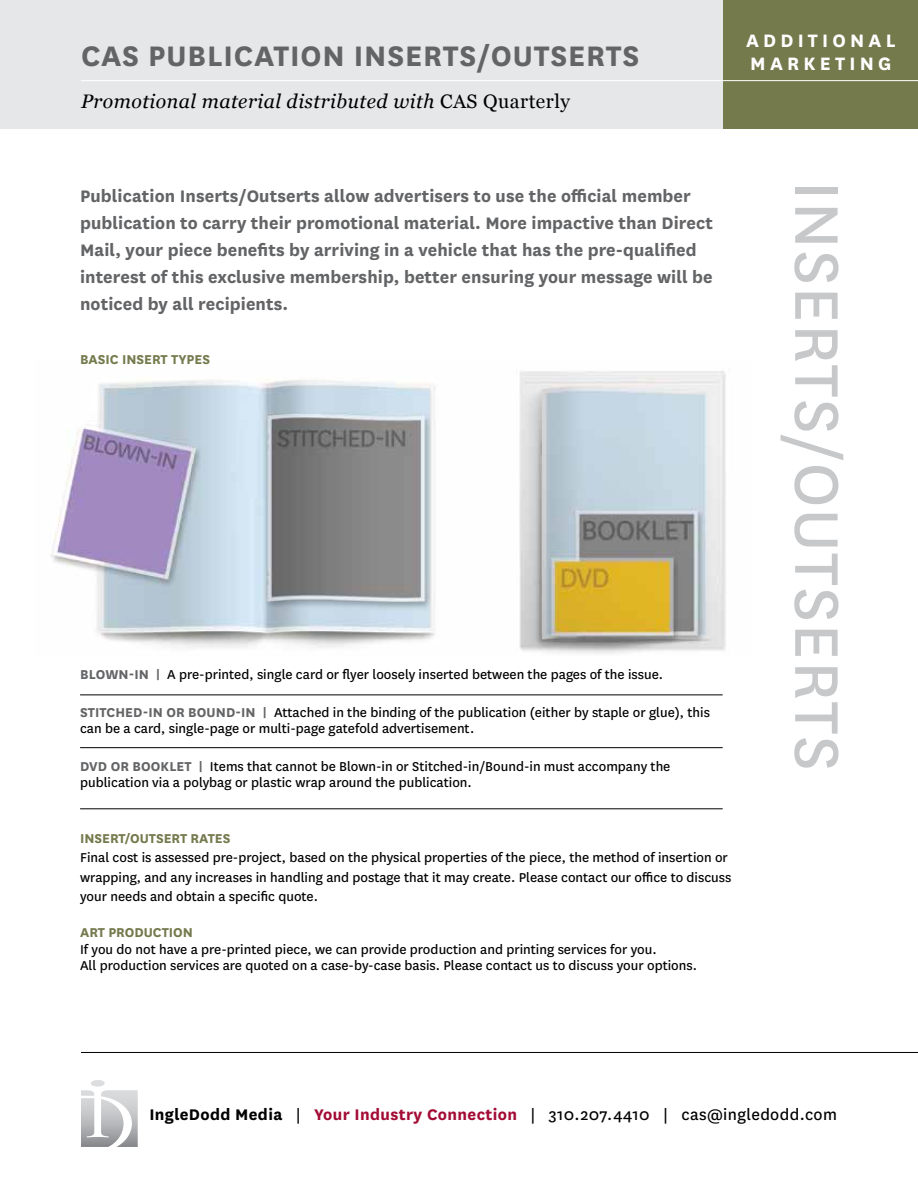
<style>
.page{position:relative;width:918px;height:1188px;background:#fff}
.page>*{position:absolute;margin:0;border:0;box-sizing:border-box;transform-origin:0 0}
.t1{font:72px "National";letter-spacing:.025em;color:#c7c8ca}
.t2{font:700 33px "National";letter-spacing:.025em;color:#636466}
.t3{font:700 21px "National";letter-spacing:.2em;color:#fff}
.t4{font:700 19.5px/27px "National";letter-spacing:.005em;color:#636466}
.t5{font:italic 19.5px "Georgia";letter-spacing:.025em;color:#000}
.t6{font:18px "National";letter-spacing:.02em;color:#000}
.t7{font:15px/16.5px "National";color:#000}
.t8{font:700 15px "National";color:#757a4d}
.s1{font-style:normal}
.s2{font-weight:700;color:#636466}
.s3{font-weight:700}
.s4{font-weight:700;color:#a30b35}
</style>
<div class="page">
<img style="left:51px;top:371px;width:675px;height:283px">
<div style="left:0;top:0;width:918px;height:129px;background:#e6e7e8"></div>
<div style="left:724px;top:0;width:194px;height:129px;background:#757a4d"></div>
<hr style="left:81px;top:80px;width:837px;height:1px;background:#fff">
<hr style="left:81px;top:1052px;width:837px;height:1px;background:#000">
<svg style="left:81px;top:1080px;width:57px;height:67px"></svg>
<hr style="left:80px;top:695px;width:643px;height:1px;background:#000">
<hr style="left:80px;top:747px;width:643px;height:1px;background:#000">
<hr style="left:80px;top:809px;width:643px;height:1px;background:#000">
<h2 class="t2" style="left:81px;top:33px;width:560px">CAS PUBLICATION INSERTS/OUTSERTS</h2>
<h3 class="t5" style="left:81px;top:87px;width:491px">Promotional material distributed with <span class="s1">CAS Quarterly</span></h3>
<h3 class="t3" style="left:746px;top:26px;width:151px">ADDITIONAL</h3>
<h3 class="t3" style="left:750px;top:49px;width:142px">MARKETING</h3>
<p class="t4" style="left:80px;top:181px;width:634px">Publication Inserts/Outserts allow advertisers to use the official member publication to carry their promotional material. More impactive than Direct Mail, your piece benefits by arriving in a vehicle that has the pre-qualified interest of this exclusive membership, better ensuring your message will be noticed by all recipients.</p>
<p class="t8" style="left:80px;top:349px;width:132px">BASIC INSERT TYPES</p>
<p class="t7" style="left:80px;top:665px;width:585px"><span class="s2">BLOWN-IN |</span> A pre-printed, single card or flyer loosely inserted between the pages of the issue.</p>
<p class="t7" style="left:80px;top:703px;width:631px"><span class="s2">STITCHED-IN OR BOUND-IN |</span> Attached in the binding of the publication (either by staple or glue), this can be a card, single-page or multi-page gatefold advertisement.</p>
<p class="t7" style="left:80px;top:757px;width:592px"><span class="s2">DVD OR BOOKLET |</span> Items that cannot be Blown-in or Stitched-in/Bound-in must accompany the publication via a polybag or plastic wrap around the publication.</p>
<p class="t8" style="left:80px;top:827px;width:152px">INSERT/OUTSERT RATES</p>
<p class="t7" style="left:80px;top:847px;width:653px;line-height:19.5px">Final cost is assessed pre-project, based on the physical properties of the piece, the method of insertion or wrapping, and any increases in handling and postage that it may create. Please contact our office to discuss your needs and obtain a specific quote.</p>
<p class="t8" style="left:80px;top:922px;width:114px">ART PRODUCTION</p>
<p class="t7" style="left:80px;top:940px;width:618px">If you do not have a pre-printed piece, we can provide production and printing services for you.<br>All production services are quoted on a case-by-case basis. Please contact us to discuss your options.</p>
<h1 class="t1" style="left:865px;top:182px;width:591px;rotate:90deg">INSERTS/OUTSERTS</h1>
<p class="t6" style="left:149px;top:1103px;width:689px"><span class="s3">IngleDodd Media</span> | <span class="s4">Your Industry Connection</span> | 310.207.4410 | cas@ingledodd.com</p>
</div>
